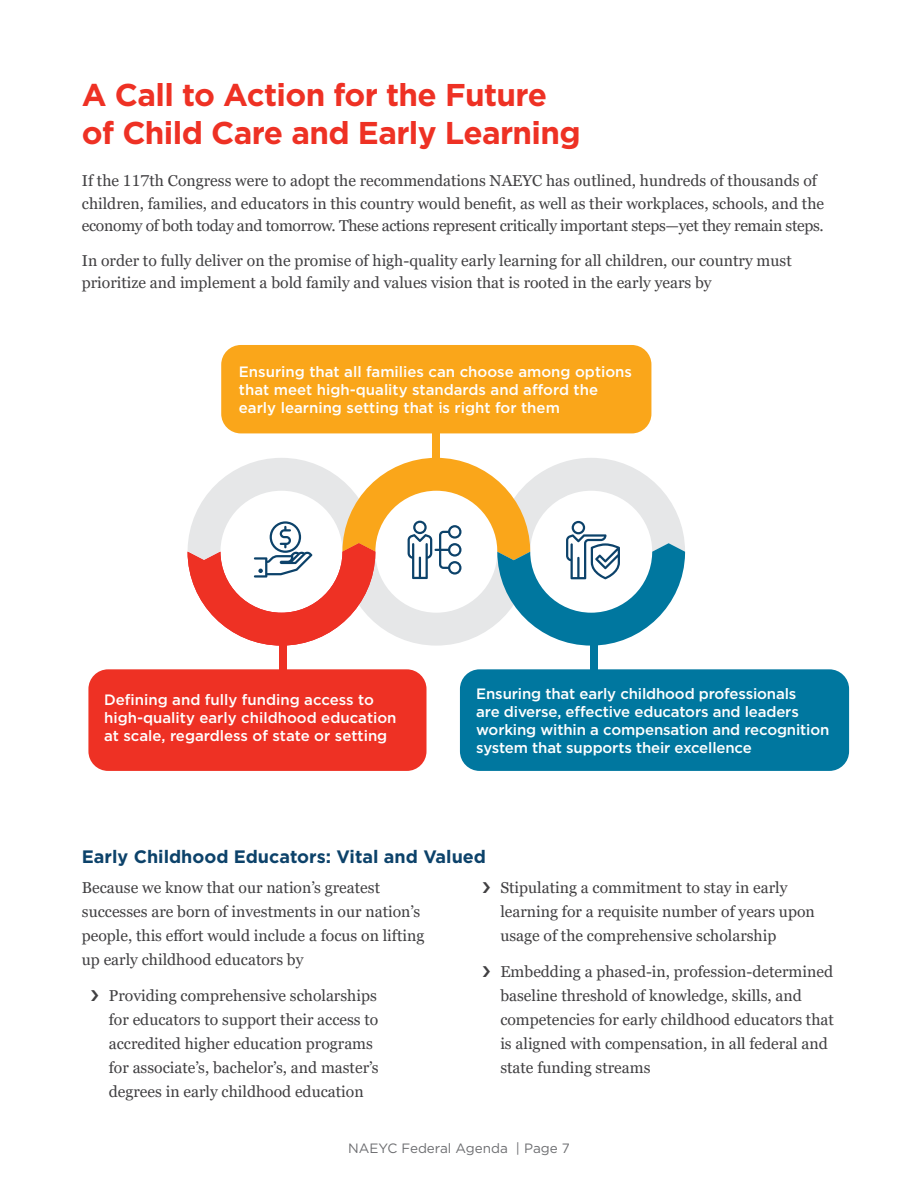
<style>
.page{position:relative;width:918px;height:1188px;background:#fff}
.page>*{position:absolute;margin:0;border:0;box-sizing:border-box;transform-origin:0 0}
.t1{font:700 31.5px/37.5px "Gotham";letter-spacing:-.02em;color:#ee3124}
.t2{font:700 18px "Gotham";color:#0c426a}
.t3{font:15.75px/24px "Georgia Pro";color:#414042}
.t4{font:500 15px/18px "Gotham";color:#fff}
.t5{font:13.5px "Gotham";color:#6d6e71}
</style>
<div class="page">
<div style="left:590px;top:638px;width:8px;height:48px;background:#00779f"></div>
<svg style="left:188px;top:458px;width:497px;height:188px"></svg>
<div style="left:88px;top:669px;width:339px;height:102px;background:#ee3124;border-radius:20px"></div>
<div style="left:221px;top:345px;width:430px;height:88px;background:#faa61a;border-radius:20px"></div>
<div style="left:460px;top:669px;width:389px;height:102px;background:#00779f;border-radius:20px"></div>
<div style="left:279px;top:637px;width:8px;height:48px;background:#ee3124"></div>
<div style="left:432px;top:409px;width:8px;height:49px;background:#faa61a"></div>
<h1 class="t1" style="left:82px;top:76px;width:500px">A Call to Action for the Future of Child Care and Early Learning</h1>
<p class="t3" style="left:82px;top:170px;width:744px;line-height:22.5px">If the 117th Congress were to adopt the recommendations NAEYC has outlined, hundreds of thousands of children, families, and educators in this country would benefit, as well as their workplaces, schools, and the economy of both today and tomorrow. These actions represent critically important steps—yet they remain steps.</p>
<p class="t3" style="left:82px;top:250px;width:711px;line-height:22.5px">In order to fully deliver on the promise of high-quality early learning for all children, our country must prioritize and implement a bold family and values vision that is rooted in the early years by</p>
<p class="t4" style="left:239px;top:363px;width:395px">Ensuring that all families can choose among options that meet high-quality standards and afford the early learning setting that is right for them</p>
<p class="t4" style="left:104px;top:690px;width:294px">Defining and fully funding access to high-quality early childhood education at scale, regardless of state or setting</p>
<p class="t4" style="left:476px;top:684px;width:355px">Ensuring that early childhood professionals<br>are diverse, effective educators and leaders working within a compensation and recognition system that supports their excellence</p>
<p class="t2" style="left:82px;top:845px;width:406px">Early Childhood Educators: Vital and Valued</p>
<p class="t3" style="left:82px;top:876px;width:344px">Because we know that our nation’s greatest successes are born of investments in our nation’s people, this effort would include a focus on lifting up early childhood educators by</p>
<p class="t3" style="left:109px;top:984px;width:271px">Providing comprehensive scholarships for educators to support their access to accredited higher education programs for associate’s, bachelor’s, and master’s degrees in early childhood education</p>
<p class="t3" style="left:500px;top:876px;width:316px">Stipulating a commitment to stay in early learning for a requisite number of years upon usage of the comprehensive scholarship</p>
<p class="t3" style="left:500px;top:960px;width:335px">Embedding a phased-in, profession-determined baseline threshold of knowledge, skills, and competencies for early childhood educators that is aligned with compensation, in all federal and state funding streams</p>
<p class="t5" style="left:348px;top:1139px;width:223px">NAEYC Federal Agenda | Page 7</p>
</div>
